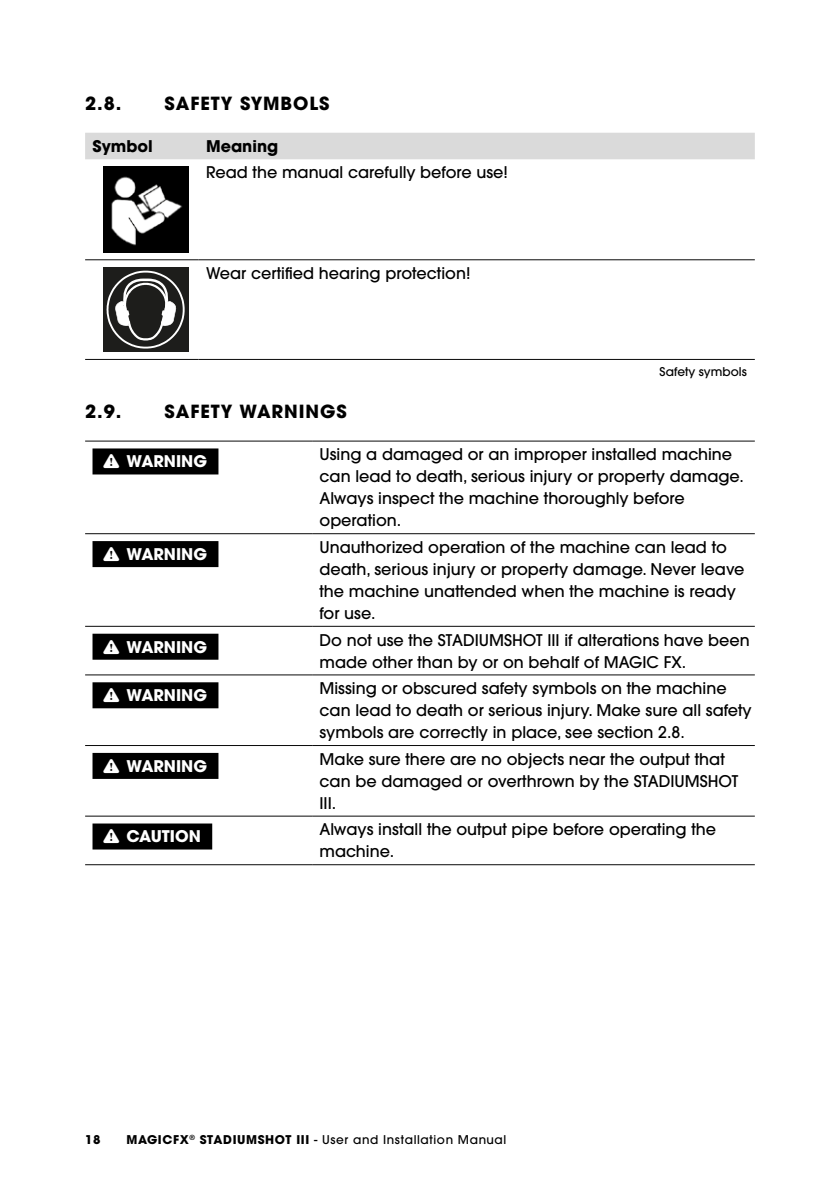
<style>
.page{position:relative;width:840px;height:1191px;background:#fff}
.page>*{position:absolute;margin:0;border:0;box-sizing:border-box;transform-origin:0 0}
.chapter_1_1_continue{font:700 18px "ITC Avant Garde Pro";letter-spacing:.05em;color:#000}
.body_2{font:500 16px/22px "ITC Avant Garde Pro";color:#000}
.t1{font:700 16px "ITC Avant Garde Pro";color:#fff}
.body_3{font:700 16px "ITC Avant Garde Pro";color:#000}
.body_4{font:500 12px "ITC Avant Garde Pro";letter-spacing:.05em;color:#000}
.body_4-2{font:500 12px "ITC Avant Garde Pro";color:#000}
.t2{font:700 12px "ITC Avant Garde Pro";color:#000}
.s1{font-weight:700}
</style>
<div class="page">
<div style="left:85px;top:133px;width:669px;height:26px;background:#dadada"></div>
<hr style="left:85px;top:259px;width:113px;height:1px;background:#090909">
<hr style="left:198px;top:259px;width:556px;height:1px;background:#090909">
<hr style="left:85px;top:359px;width:113px;height:1px;background:#090909">
<hr style="left:198px;top:359px;width:556px;height:1px;background:#090909">
<img style="left:103px;top:166px;width:85px;height:86px">
<div style="left:103px;top:267px;width:85px;height:85px;background:#1d1d1b"></div>
<svg style="left:106px;top:270px;width:79px;height:79px"></svg>
<hr style="left:85px;top:441px;width:227px;height:1px;background:#090909">
<hr style="left:312px;top:441px;width:442px;height:1px;background:#090909">
<hr style="left:85px;top:533px;width:227px;height:1px;background:#090909">
<hr style="left:312px;top:533px;width:442px;height:1px;background:#090909">
<hr style="left:85px;top:626px;width:227px;height:1px;background:#090909">
<hr style="left:312px;top:626px;width:442px;height:1px;background:#090909">
<hr style="left:85px;top:674px;width:227px;height:1px;background:#090909">
<hr style="left:312px;top:674px;width:442px;height:1px;background:#090909">
<hr style="left:85px;top:745px;width:227px;height:1px;background:#090909">
<hr style="left:312px;top:745px;width:442px;height:1px;background:#090909">
<hr style="left:85px;top:815px;width:227px;height:1px;background:#090909">
<hr style="left:312px;top:815px;width:442px;height:1px;background:#090909">
<hr style="left:85px;top:864px;width:227px;height:1px;background:#090909">
<hr style="left:312px;top:864px;width:442px;height:1px;background:#090909">
<div style="left:92px;top:448px;width:126px;height:26px;background:#000"></div>
<div style="left:92px;top:541px;width:126px;height:26px;background:#000"></div>
<div style="left:92px;top:633px;width:126px;height:26px;background:#000"></div>
<div style="left:92px;top:682px;width:126px;height:26px;background:#000"></div>
<div style="left:92px;top:753px;width:126px;height:26px;background:#000"></div>
<div style="left:92px;top:823px;width:120px;height:26px;background:#000"></div>
<p class="chapter_1_1_continue" style="left:85px;top:91px;width:38px">2.8.</p>
<p class="chapter_1_1_continue" style="left:164px;top:91px;width:166px">SAFETY SYMBOLS</p>
<p class="body_3" style="left:92px;top:135px;width:62px">Symbol</p>
<p class="body_3" style="left:206px;top:135px;width:74px">Meaning</p>
<p class="body_2" style="left:206px;top:161px;width:303px">Read the manual carefully before use!</p>
<p class="body_2" style="left:206px;top:262px;width:266px">Wear certified hearing protection!</p>
<p class="body_4-2" style="left:659px;top:364px;width:89px">Safety symbols</p>
<p class="chapter_1_1_continue" style="left:85px;top:399px;width:38px">2.9.</p>
<p class="chapter_1_1_continue" style="left:164px;top:399px;width:184px">SAFETY WARNINGS</p>
<p class="t1" style="left:126px;top:451px;width:82px">WARNING</p>
<p class="body_2" style="left:319px;top:443px;width:425px">Using a damaged or an improper installed machine can lead to death, serious injury or property damage.<br>Always inspect the machine thoroughly before operation.</p>
<p class="t1" style="left:126px;top:543px;width:82px">WARNING</p>
<p class="body_2" style="left:319px;top:536px;width:426px">Unauthorized operation of the machine can lead to death, serious injury or property damage. Never leave the machine unattended when the machine is ready for use.</p>
<p class="t1" style="left:126px;top:636px;width:82px">WARNING</p>
<p class="body_2" style="left:319px;top:628px;width:431px">Do not use the STADIUMSHOT III if alterations have been made other than by or on behalf of MAGIC FX.</p>
<p class="t1" style="left:126px;top:684px;width:82px">WARNING</p>
<p class="body_2" style="left:319px;top:677px;width:433px">Missing or obscured safety symbols on the machine can lead to death or serious injury. Make sure all safety symbols are correctly in place, see section 2.8.</p>
<p class="t1" style="left:126px;top:755px;width:82px">WARNING</p>
<p class="body_2" style="left:319px;top:747px;width:420px">Make sure there are no objects near the output that can be damaged or overthrown by the STADIUMSHOT<br>III.</p>
<p class="t1" style="left:126px;top:825px;width:76px">CAUTION</p>
<p class="body_2" style="left:319px;top:818px;width:398px">Always install the output pipe before operating the machine.</p>
<p class="t2" style="left:85px;top:1132px;width:17px">18</p>
<p class="body_4" style="left:126px;top:1132px;width:381px"><span class="s1">MAGICFX</span><sup>®</sup> <span class="s1">STADIUMSHOT III</span> - User and Installation Manual</p>
</div>
